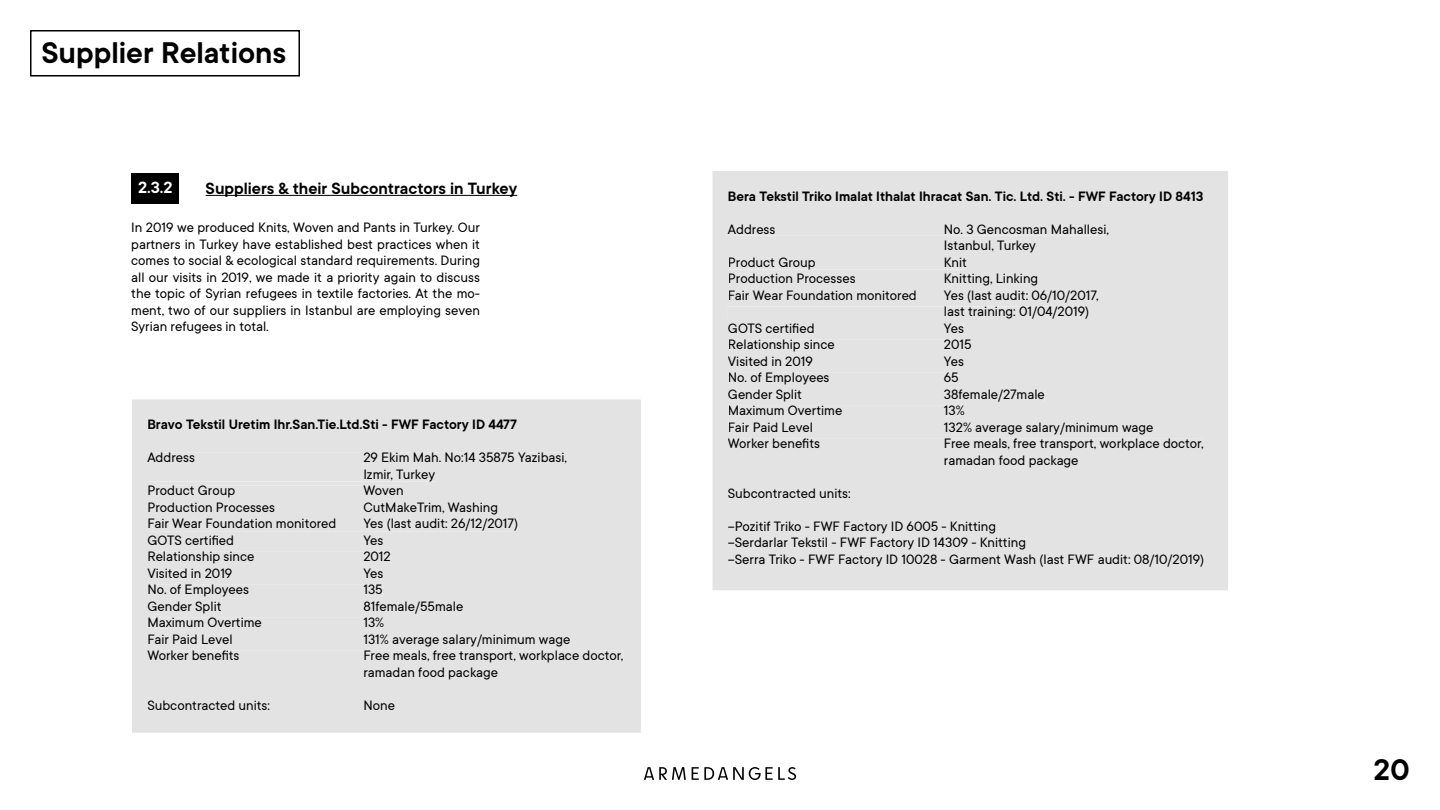
<style>
.page{position:relative;width:1440px;height:810px;background:#fff}
.page>*{position:absolute;margin:0;border:0;box-sizing:border-box;transform-origin:0 0}
.t1{font:600 33px "TT Commons";color:#000}
.t2{font:600 18px "TT Commons";color:#000}
.t3{font:600 18px "TT Commons";color:#fff}
.t4{font:15px/16.5px "TT Commons";color:#000}
.t5{font:600 15px "TT Commons";color:#000}
</style>
<div class="page">
<div style="left:712px;top:171px;width:516px;height:419px;background:#e3e3e3"></div>
<div style="left:729px;top:191px;width:474px;height:12px;background:#e3e3e3"></div>
<div style="left:728px;top:224px;width:381px;height:11px;background:#e3e3e3"></div>
<div style="left:728px;top:241px;width:308px;height:12px;background:#e3e3e3"></div>
<div style="left:729px;top:257px;width:237px;height:12px;background:#e3e3e3"></div>
<div style="left:729px;top:274px;width:308px;height:12px;background:#e3e3e3"></div>
<div style="left:729px;top:290px;width:370px;height:13px;background:#e3e3e3"></div>
<div style="left:728px;top:307px;width:360px;height:12px;background:#e3e3e3"></div>
<div style="left:728px;top:323px;width:235px;height:10px;background:#e3e3e3"></div>
<div style="left:729px;top:340px;width:242px;height:12px;background:#e3e3e3"></div>
<div style="left:728px;top:356px;width:235px;height:10px;background:#e3e3e3"></div>
<div style="left:729px;top:373px;width:229px;height:12px;background:#e3e3e3"></div>
<div style="left:728px;top:389px;width:316px;height:13px;background:#e3e3e3"></div>
<div style="left:729px;top:406px;width:235px;height:9px;background:#e3e3e3"></div>
<div style="left:729px;top:422px;width:424px;height:13px;background:#e3e3e3"></div>
<div style="left:728px;top:439px;width:476px;height:12px;background:#e3e3e3"></div>
<div style="left:728px;top:455px;width:350px;height:12px;background:#e3e3e3"></div>
<div style="left:728px;top:488px;width:122px;height:10px;background:#e3e3e3"></div>
<div style="left:728px;top:521px;width:270px;height:12px;background:#e3e3e3"></div>
<div style="left:728px;top:538px;width:297px;height:12px;background:#e3e3e3"></div>
<div style="left:728px;top:554px;width:475px;height:13px;background:#e3e3e3"></div>
<div style="left:132px;top:399px;width:509px;height:334px;background:#e3e3e3"></div>
<div style="left:148px;top:420px;width:369px;height:12px;background:#e3e3e3"></div>
<div style="left:147px;top:453px;width:420px;height:11px;background:#e3e3e3"></div>
<div style="left:147px;top:469px;width:288px;height:12px;background:#e3e3e3"></div>
<div style="left:149px;top:486px;width:254px;height:12px;background:#e3e3e3"></div>
<div style="left:149px;top:502px;width:348px;height:12px;background:#e3e3e3"></div>
<div style="left:149px;top:519px;width:368px;height:12px;background:#e3e3e3"></div>
<div style="left:148px;top:535px;width:235px;height:10px;background:#e3e3e3"></div>
<div style="left:149px;top:552px;width:241px;height:12px;background:#e3e3e3"></div>
<div style="left:148px;top:568px;width:235px;height:10px;background:#e3e3e3"></div>
<div style="left:149px;top:585px;width:233px;height:12px;background:#e3e3e3"></div>
<div style="left:148px;top:601px;width:315px;height:13px;background:#e3e3e3"></div>
<div style="left:149px;top:618px;width:235px;height:9px;background:#e3e3e3"></div>
<div style="left:149px;top:634px;width:421px;height:13px;background:#e3e3e3"></div>
<div style="left:148px;top:651px;width:475px;height:12px;background:#e3e3e3"></div>
<div style="left:147px;top:667px;width:351px;height:12px;background:#e3e3e3"></div>
<div style="left:148px;top:700px;width:246px;height:10px;background:#e3e3e3"></div>
<div style="left:30px;top:30px;width:270px;height:46px;border:2px solid #000"></div>
<hr style="left:206px;top:195px;width:311px;height:1px;background:#000">
<svg style="left:644px;top:767px;width:152px;height:13px"></svg>
<div style="left:131px;top:173px;width:47px;height:30px;background:#000"></div>
<h1 class="t1" style="left:41px;top:32px;width:247px">Supplier Relations</h1>
<p class="t3" style="left:138px;top:176px;width:36px">2.3.2</p>
<p class="t2" style="left:206px;top:176px;width:313px">Suppliers &amp; their Subcontractors in Turkey</p>
<p class="t4" style="left:131px;top:219px;width:350px;text-align:justify">In 2019 we produced Knits, Woven and Pants in Turkey. Our partners in Turkey have established best practices when it comes to social &amp; ecological standard requirements. During all our visits in 2019, we made it a priority again to discuss the topic of Syrian refugees in textile factories. At the mo&shy;ment, two of our suppliers in Istanbul are employing seven Syrian refugees in total.</p>
<p class="t5" style="left:147px;top:415px;width:371px">Bravo Tekstil Uretim Ihr.San.Tie.Ltd.Sti - FWF Factory ID 4477</p>
<p class="t4" style="left:147px;top:449px;width:49px">Address</p>
<p class="t4" style="left:363px;top:449px;width:205px">29 Ekim Mah. No:14 35875 Yazibasi,<br>Izmir, Turkey</p>
<p class="t4" style="left:147px;top:482px;width:89px">Product Group</p>
<p class="t4" style="left:363px;top:482px;width:42px">Woven</p>
<p class="t4" style="left:147px;top:498px;width:129px">Production Processes</p>
<p class="t4" style="left:363px;top:498px;width:136px">CutMakeTrim, Washing</p>
<p class="t4" style="left:147px;top:515px;width:190px">Fair Wear Foundation monitored</p>
<p class="t4" style="left:363px;top:515px;width:156px">Yes (last audit: 26/12/2017)</p>
<p class="t4" style="left:147px;top:531px;width:88px">GOTS certified</p>
<p class="t4" style="left:363px;top:531px;width:22px">Yes</p>
<p class="t4" style="left:147px;top:548px;width:109px">Relationship since</p>
<p class="t4" style="left:363px;top:548px;width:29px">2012</p>
<p class="t4" style="left:147px;top:564px;width:87px">Visited in 2019</p>
<p class="t4" style="left:363px;top:564px;width:22px">Yes</p>
<p class="t4" style="left:147px;top:581px;width:103px">No. of Employees</p>
<p class="t4" style="left:363px;top:581px;width:21px">135</p>
<p class="t4" style="left:147px;top:597px;width:76px">Gender Split</p>
<p class="t4" style="left:363px;top:597px;width:101px">81female/55male</p>
<p class="t4" style="left:147px;top:614px;width:116px">Maximum Overtime</p>
<p class="t4" style="left:363px;top:614px;width:22px">13%</p>
<p class="t4" style="left:147px;top:630px;width:87px">Fair Paid Level</p>
<p class="t4" style="left:363px;top:630px;width:209px">131% average salary/minimum wage</p>
<p class="t4" style="left:147px;top:647px;width:94px">Worker benefits</p>
<p class="t4" style="left:363px;top:647px;width:261px">Free meals, free transport, workplace doctor, ramadan food package</p>
<p class="t4" style="left:147px;top:696px;width:124px">Subcontracted units:</p>
<p class="t4" style="left:363px;top:696px;width:33px">None</p>
<p class="t5" style="left:728px;top:187px;width:477px">Bera Tekstil Triko Imalat Ithalat Ihracat San. Tic. Ltd. Sti. - FWF Factory ID 8413</p>
<p class="t4" style="left:728px;top:221px;width:49px">Address</p>
<p class="t4" style="left:944px;top:221px;width:167px">No. 3 Gencosman Mahallesi,<br>Istanbul, Turkey</p>
<p class="t4" style="left:728px;top:254px;width:89px">Product Group</p>
<p class="t4" style="left:944px;top:254px;width:25px">Knit</p>
<p class="t4" style="left:728px;top:270px;width:129px">Production Processes</p>
<p class="t4" style="left:944px;top:270px;width:96px">Knitting, Linking</p>
<p class="t4" style="left:728px;top:287px;width:190px">Fair Wear Foundation monitored</p>
<p class="t4" style="left:944px;top:287px;width:156px">Yes (last audit: 06/10/2017, last training: 01/04/2019)</p>
<p class="t4" style="left:728px;top:320px;width:88px">GOTS certified</p>
<p class="t4" style="left:944px;top:320px;width:22px">Yes</p>
<p class="t4" style="left:728px;top:336px;width:109px">Relationship since</p>
<p class="t4" style="left:944px;top:336px;width:29px">2015</p>
<p class="t4" style="left:728px;top:353px;width:87px">Visited in 2019</p>
<p class="t4" style="left:944px;top:353px;width:22px">Yes</p>
<p class="t4" style="left:728px;top:369px;width:103px">No. of Employees</p>
<p class="t4" style="left:944px;top:369px;width:16px">65</p>
<p class="t4" style="left:728px;top:386px;width:76px">Gender Split</p>
<p class="t4" style="left:944px;top:386px;width:103px">38female/27male</p>
<p class="t4" style="left:728px;top:402px;width:116px">Maximum Overtime</p>
<p class="t4" style="left:944px;top:402px;width:22px">13%</p>
<p class="t4" style="left:728px;top:419px;width:87px">Fair Paid Level</p>
<p class="t4" style="left:944px;top:419px;width:211px">132% average salary/minimum wage</p>
<p class="t4" style="left:728px;top:435px;width:94px">Worker benefits</p>
<p class="t4" style="left:944px;top:435px;width:261px">Free meals, free transport, workplace doctor, ramadan food package</p>
<p class="t4" style="left:728px;top:485px;width:124px">Subcontracted units:</p>
<p class="t4" style="left:728px;top:518px;width:478px">–Pozitif Triko - FWF Factory ID 6005 - Knitting<br>–Serdarlar Tekstil - FWF Factory ID 14309 - Knitting<br>–Serra Triko - FWF Factory ID 10028 - Garment Wash (last FWF audit: 08/10/2019)</p>
<h1 class="t1" style="left:1374px;top:749px;width:38px">20</h1>
</div>
